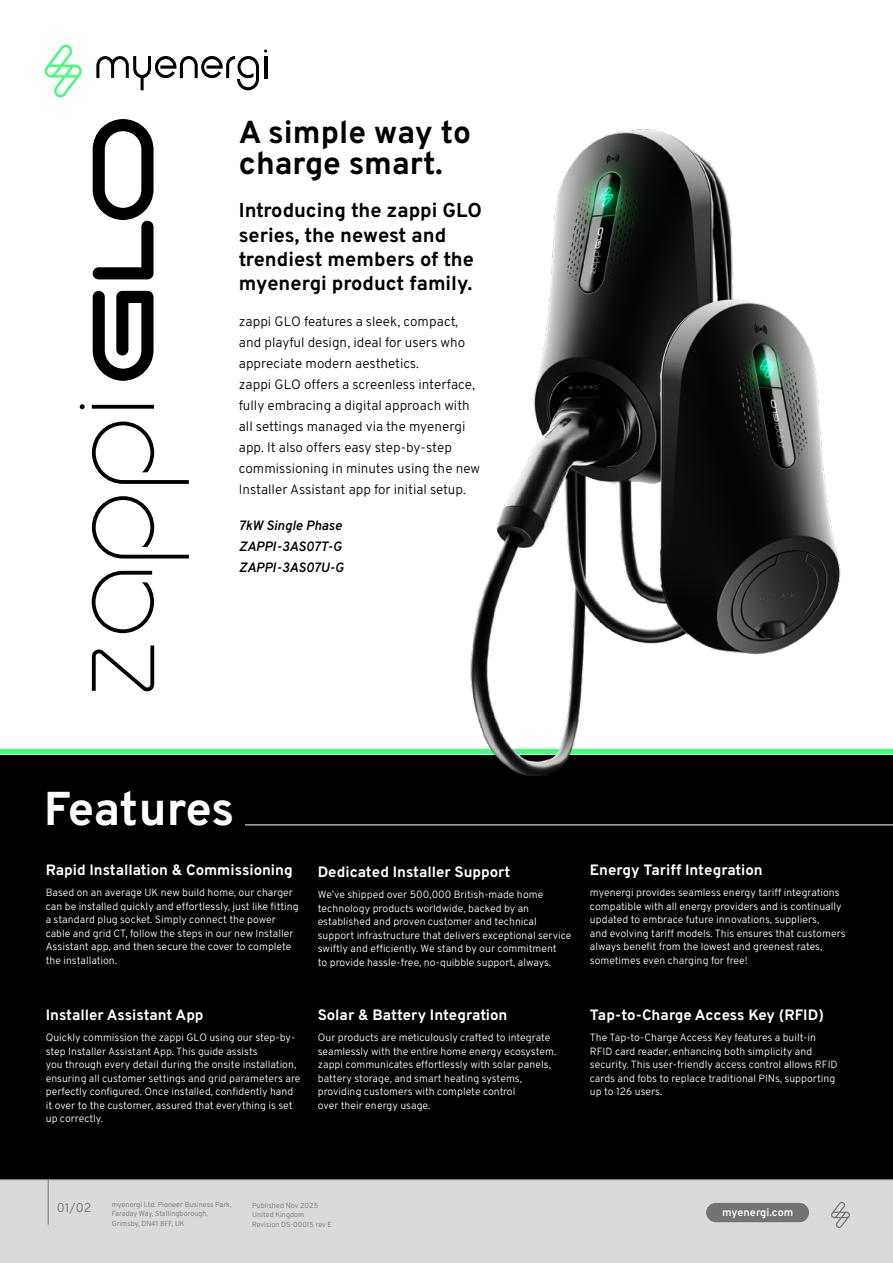
<style>
.page{position:relative;width:893px;height:1263px;background:#fff}
.page>*{position:absolute;margin:0;border:0;box-sizing:border-box;transform-origin:0 0}
.t1{font:700 47.4px "Overpass";letter-spacing:-.01em;color:#fff}
.t2{font:700 31.65px/31px "Overpass";color:#000}
.t3{font:700 20.1px/24.5px "Overpass";color:#000}
.t4{font:700 15px "Overpass";color:#fff}
.t5{font:300 13.5px/21px "Overpass";color:#000}
.t6{font:italic 600 13.5px/21px "Overpass";color:#000}
.t7{font:300 12.75px "Overpass";color:#737373}
.t8{font:600 10.95px "Overpass";color:#fff}
.t9{font:300 10.5px/13.5px "Overpass";color:#fff}
.t10{font:300 7.35px/9.1px "Overpass";color:#737373}
</style>
<div class="page">
<div style="left:0;top:755px;width:893px;height:425px;background:#000"></div>
<div style="left:0;top:749px;width:893px;height:5px;background:#40ff7a"></div>
<div style="left:0;top:1179px;width:893px;height:84px;background:#d9d9d9"></div>
<svg style="left:831px;top:1202px;width:19px;height:26px"></svg>
<div style="left:706px;top:1203px;width:103px;height:19px;background:#737373;border-radius:10px"></div>
<hr style="left:48px;top:1179px;width:1px;height:45px;background:#737373">
<hr style="left:0;top:1179px;width:893px;height:1px;background:#737373">
<hr style="left:245px;top:824px;width:648px;height:1px;background:#fff">
<svg style="left:45px;top:44px;width:37px;height:53px"></svg>
<svg style="left:96px;top:49px;width:171px;height:41px"></svg>
<svg style="left:92px;top:645px;width:62px;height:47px"></svg>
<svg style="left:92px;top:571px;width:62px;height:62px"></svg>
<svg style="left:92px;top:496px;width:97px;height:62px"></svg>
<svg style="left:92px;top:421px;width:97px;height:63px"></svg>
<svg style="left:80px;top:404px;width:74px;height:5px"></svg>
<svg style="left:93px;top:291px;width:60px;height:90px"></svg>
<svg style="left:93px;top:119px;width:60px;height:160px"></svg>
<img style="left:431px;top:129px;width:353px;height:647px">
<img style="left:544px;top:279px;width:297px;height:395px">
<h2 class="t2" style="left:239px;top:115px;width:234px">A simple way to charge smart.</h2>
<h3 class="t3" style="left:239px;top:197px;width:245px">Introducing the zappi GLO series, the newest and trendiest members of the myenergi product family.</h3>
<p class="t5" style="left:239px;top:311px;width:243px">zappi GLO features a sleek, compact, and playful design, ideal for users who appreciate modern aesthetics.<br>zappi GLO offers a screenless interface, fully embracing a digital approach with all settings managed via the myenergi app. It also offers easy step-by-step commissioning in minutes using the new Installer Assistant app for initial setup.</p>
<p class="t6" style="left:239px;top:515px;width:106px">7kW Single Phase<br>ZAPPI-3AS07T-G<br>ZAPPI-3AS07U-G</p>
<h1 class="t1" style="left:44px;top:770px;width:192px">Features</h1>
<h3 class="t4" style="left:46px;top:858px;width:249px">Rapid Installation &amp; Commissioning</h3>
<p class="t9" style="left:46px;top:885px;width:254px">Based on an average UK new build home, our charger can be installed quickly and effortlessly, just like fitting a standard plug socket. Simply connect the power cable and grid CT, follow the steps in our new Installer Assistant app, and then secure the cover to complete the installation.</p>
<h3 class="t4" style="left:46px;top:1003px;width:159px">Installer Assistant App</h3>
<p class="t9" style="left:46px;top:1030px;width:256px">Quickly commission the zappi GLO using our step-by&shy;step Installer Assistant App. This guide assists<br>you through every detail during the onsite installation, ensuring all customer settings and grid parameters are perfectly configured. Once installed, confidently hand it over to the customer, assured that everything is set up correctly.</p>
<h3 class="t4" style="left:318px;top:860px;width:194px">Dedicated Installer Support</h3>
<p class="t9" style="left:318px;top:887px;width:255px">We’ve shipped over 500,000 British-made home technology products worldwide, backed by an established and proven customer and technical support infrastructure that delivers exceptional service swiftly and efficiently. We stand by our commitment<br>to provide hassle-free, no-quibble support, always.</p>
<h3 class="t4" style="left:318px;top:1003px;width:191px">Solar &amp; Battery Integration</h3>
<p class="t9" style="left:318px;top:1030px;width:240px">Our products are meticulously crafted to integrate seamlessly with the entire home energy ecosystem. zappi communicates effortlessly with solar panels, battery storage, and smart heating systems, providing customers with complete control<br>over their energy usage.</p>
<h3 class="t4" style="left:590px;top:858px;width:174px">Energy Tariff Integration</h3>
<p class="t9" style="left:590px;top:885px;width:257px">myenergi provides seamless energy tariff integrations compatible with all energy providers and is continually updated to embrace future innovations, suppliers,<br>and evolving tariff models. This ensures that customers always benefit from the lowest and greenest rates, sometimes even charging for free!</p>
<h3 class="t4" style="left:590px;top:1003px;width:236px">Tap-to-Charge Access Key (RFID)</h3>
<p class="t9" style="left:590px;top:1030px;width:249px">The Tap-to-Charge Access Key features a built-in RFID card reader, enhancing both simplicity and security. This user-friendly access control allows RFID cards and fobs to replace traditional PINs, supporting up to 126 users.</p>
<p class="t10" style="left:112px;top:1200px;width:122px">myenergi Ltd. Pioneer Business Park,<br>Faraday Way, Stallingborough,<br>Grimsby, DN41 8FF, UK</p>
<p class="t7" style="left:57px;top:1197px;width:36px">01/02</p>
<p class="t8" style="left:722px;top:1203px;width:73px">myenergi.com</p>
<p class="t10" style="left:252px;top:1201px;width:81px">Published Nov 2025<br>United Kingdom<br>Revision DS-00015 rev E</p>
</div>
